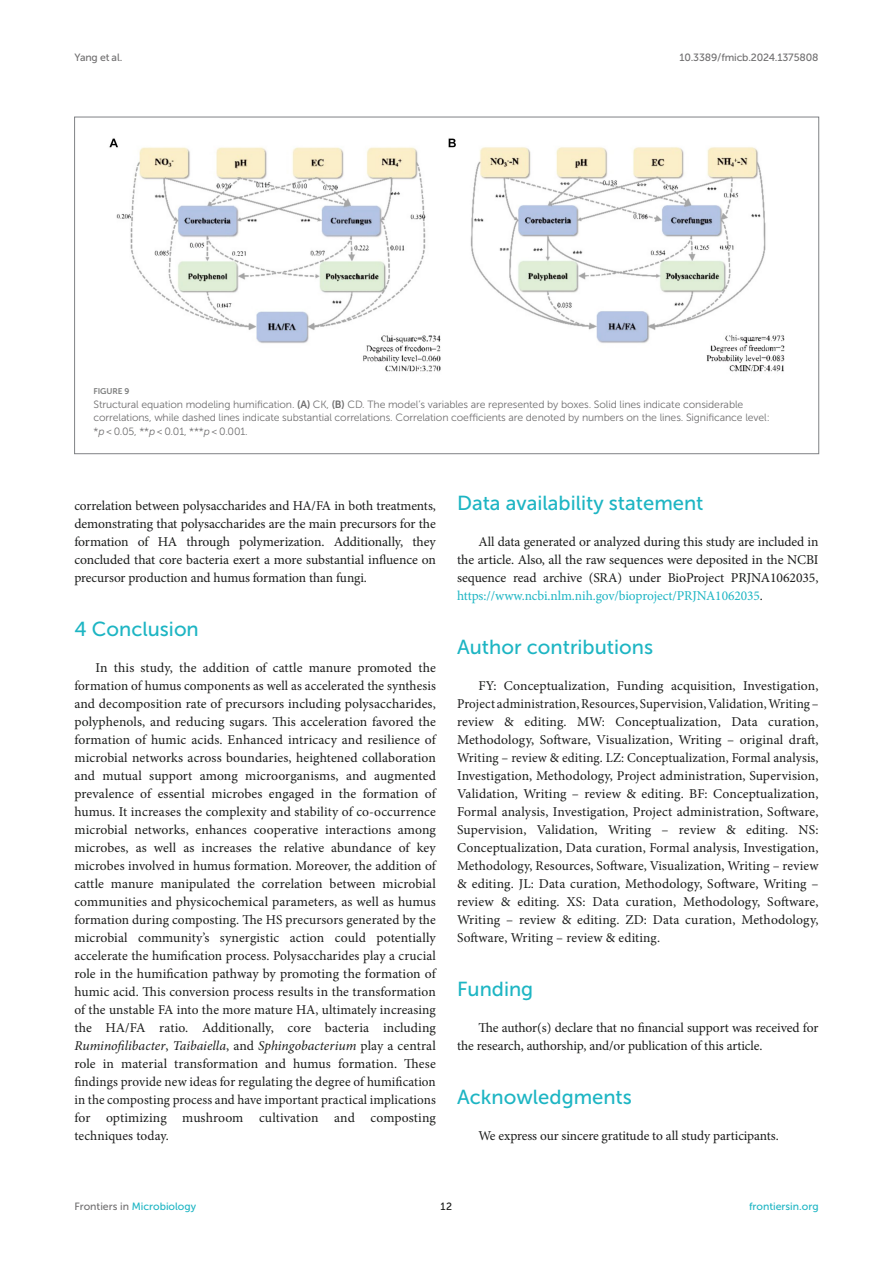
<style>
.page{position:relative;width:893px;height:1263px;background:#fff}
.page>*{position:absolute;margin:0;border:0;box-sizing:border-box;transform-origin:0 0}
.HEAD_1{font:20.25px "Museo Sans 500";color:#1db5c3}
.TEXT_FLUSH{font:13.5px/18px "Minion Pro";letter-spacing:-.005em;color:#1b1c1b;text-align:justify}
.TEXT{font:13.5px/18px "Minion Pro";letter-spacing:-.01em;color:#1b1c1b;text-align:justify}
.FIG_LEG{font:10.5px/13.5px "Museo Sans 300";letter-spacing:-.01em;color:#706f70}
.t1{font:10.5px "Museo Sans 500";color:#1db5c3}
.t2{font:10.5px "Museo Sans 500";letter-spacing:-.015em;color:#706f70}
.t3{font:10.5px "Museo Sans 500";color:#1b1c1b}
.FIG_HD{font:8.25px "Museo Sans 700";letter-spacing:-.01em;color:#7e7f7f}
.s1{font-family:"Museo Sans 700"}
.s2{font-style:italic}
.s3{color:#1db5c3}
.s4{color:#706f70}
</style>
<div class="page">
<img style="left:109px;top:138px;width:676px;height:234px">
<p class="t2" style="left:74px;top:51px;width:49px">Yang et al.</p>
<p class="t2" style="left:679px;top:51px;width:141px">10.3389/fmicb.2024.1375808</p>
<p class="FIG_HD" style="left:94px;top:387px;width:37px">FIGURE 9</p>
<p class="FIG_LEG" style="left:94px;top:397px;width:678px">Structural equation modeling humification. <span class="s1">(A)</span> CK, <span class="s1">(B)</span> CD. The model’s variables are represented by boxes. Solid lines indicate considerable correlations, while dashed lines indicate substantial correlations. Correlation coefficients are denoted by numbers on the lines. Significance level: *<span class="s2">p</span> &lt; 0.05, **<span class="s2">p</span> &lt; 0.01, ***<span class="s2">p</span> &lt; 0.001.</p>
<p class="TEXT" style="left:74px;top:497px;width:363px">correlation between polysaccharides and HA/FA in both treatments, demonstrating that polysaccharides are the main precursors for the formation of HA through polymerization. Additionally, they concluded that core bacteria exert a more substantial influence on precursor production and humus formation than fungi.</p>
<p class="HEAD_1" style="left:74px;top:618px;width:126px">4 Conclusion</p>
<p class="TEXT_FLUSH" style="left:74px;top:659px;width:363px;text-indent:21px">In this study, the addition of cattle manure promoted the formation of humus components as well as accelerated the synthesis and decomposition rate of precursors including polysaccharides, polyphenols, and reducing sugars. This acceleration favored the formation of humic acids. Enhanced intricacy and resilience of microbial networks across boundaries, heightened collaboration and mutual support among microorganisms, and augmented prevalence of essential microbes engaged in the formation of humus. It increases the complexity and stability of co-occurrence microbial networks, enhances cooperative interactions among microbes, as well as increases the relative abundance of key microbes involved in humus formation. Moreover, the addition of cattle manure manipulated the correlation between microbial communities and physicochemical parameters, as well as humus formation during composting. The HS precursors generated by the microbial community’s synergistic action could potentially accelerate the humification process. Polysaccharides play a crucial role in the humification pathway by promoting the formation of humic acid. This conversion process results in the transformation of the unstable FA into the more mature HA, ultimately increasing the HA/FA ratio. Additionally, core bacteria including <span class="s2">Ruminofilibacter</span>, <span class="s2">Taibaiella</span>, and <span class="s2">Sphingobacterium</span> play a central role in material transformation and humus formation. These findings provide new ideas for regulating the degree of humification in the composting process and have important practical implications for optimizing mushroom cultivation and composting techniques today.</p>
<p class="HEAD_1" style="left:457px;top:492px;width:248px">Data availability statement</p>
<p class="TEXT_FLUSH" style="left:457px;top:533px;width:363px;text-indent:21px">All data generated or analyzed during this study are included in the article. Also, all the raw sequences were deposited in the NCBI sequence read archive (SRA) under BioProject PRJNA1062035, <span class="s3">https://www.ncbi.nlm.nih.gov/bioproject/PRJNA1062035</span>.</p>
<p class="HEAD_1" style="left:457px;top:636px;width:197px">Author contributions</p>
<p class="TEXT_FLUSH" style="left:457px;top:677px;width:363px;text-indent:21px">FY: Conceptualization, Funding acquisition, Investigation, Project administration, Resources, Supervision, Validation, Writing – review &amp; editing. MW: Conceptualization, Data curation, Methodology, Software, Visualization, Writing – original draft, Writing – review &amp; editing. LZ: Conceptualization, Formal analysis, Investigation, Methodology, Project administration, Supervision, Validation, Writing – review &amp; editing. BF: Conceptualization, Formal analysis, Investigation, Project administration, Software, Supervision, Validation, Writing – review &amp; editing. NS:<br>Conceptualization, Data curation, Formal analysis, Investigation, Methodology, Resources, Software, Visualization, Writing – review &amp; editing. JL: Data curation, Methodology, Software, Writing – review &amp; editing. XS: Data curation, Methodology, Software, Writing – review &amp; editing. ZD: Data curation, Methodology, Software, Writing – review &amp; editing.</p>
<p class="HEAD_1" style="left:457px;top:978px;width:78px">Funding</p>
<p class="TEXT_FLUSH" style="left:457px;top:1019px;width:363px;text-indent:21px">The author(s) declare that no financial support was received for the research, authorship, and/or publication of this article.</p>
<p class="HEAD_1" style="left:457px;top:1086px;width:176px">Acknowledgments</p>
<p class="TEXT_FLUSH" style="left:478px;top:1127px;width:302px">We express our sincere gratitude to all study participants.</p>
<p class="t1" style="left:74px;top:1200px;width:123px"><span class="s4">Frontiers in</span> Microbiology</p>
<p class="t3" style="left:441px;top:1200px;width:13px">12</p>
<p class="t1" style="left:749px;top:1200px;width:71px">frontiersin.org</p>
</div>
